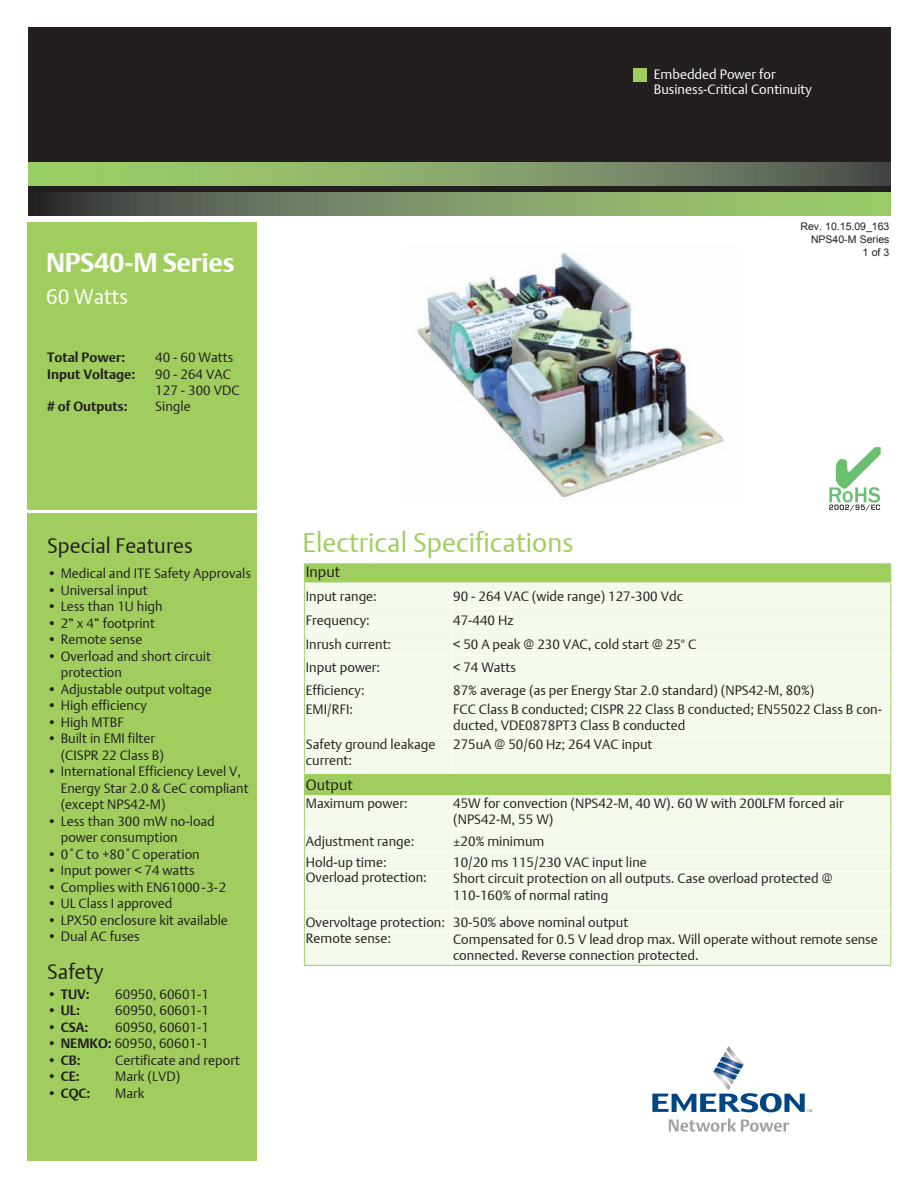
<style>
.page{position:relative;width:918px;height:1188px;background:#fff}
.page>*{position:absolute;margin:0;border:0;box-sizing:border-box;transform-origin:0 0}
.t1{font:27px "DTL Argo T Light";color:#a0ce5e}
.t2{font:700 27px "DTL Argo T";letter-spacing:-.01em;color:#fff}
.t3{font:21px "DTL Argo T Light";color:#231f20}
.t4{font:21px "DTL Argo T Light";color:#fff}
.t5{font:15px "DTL Argo T Light";color:#231f20}
.t6{font:13.5px/16.2px "DTL Argo T Light";color:#231f20}
.t7{font:700 13.5px "DTL Argo T";color:#231f20}
.t8{font:13.5px/15px "DTL Argo T Light";color:#fff}
.t9{font:10.5px/12.6px "Arial";color:#231f20;text-align:right}
.s1{font-family:"DTL Argo T";font-weight:700}
</style>
<div class="page">
<div style="left:28px;top:27px;width:863px;height:165px;background:#231f20"></div>
<div style="left:27px;top:223px;width:229px;height:938px;background:#a0ce5e"></div>
<svg style="left:29px;top:193px;width:862px;height:23px;background:#789061"></svg>
<svg style="left:28px;top:162px;width:863px;height:24px;background:#809e65"></svg>
<div style="left:633px;top:68px;width:13px;height:14px;background:#a0ce5e"></div>
<svg style="left:652px;top:1046px;width:160px;height:66px"></svg>
<svg style="left:669px;top:1118px;width:120px;height:14px"></svg>
<hr style="left:27px;top:510px;width:232px;height:3px;background:#fff">
<div style="left:305px;top:565px;width:586px;height:18px;background:#a0ce5e"></div>
<div style="left:305px;top:584px;width:586px;height:381px;background:#f4f9ed"></div>
<hr style="left:304px;top:564px;width:148px;height:1px;background:#a0ce5e">
<hr style="left:452px;top:564px;width:439px;height:1px;background:#a0ce5e">
<svg style="left:304px;top:565px;width:1px;height:137px"></svg>
<svg style="left:891px;top:564px;width:1px;height:138px"></svg>
<hr style="left:304px;top:702px;width:1px;height:35px;background:#a0ce5e">
<hr style="left:891px;top:702px;width:1px;height:35px;background:#a0ce5e">
<hr style="left:304px;top:737px;width:1px;height:36px;background:#a0ce5e">
<hr style="left:891px;top:737px;width:1px;height:36px;background:#a0ce5e">
<svg style="left:304px;top:774px;width:1px;height:22px"></svg>
<svg style="left:891px;top:773px;width:1px;height:23px"></svg>
<hr style="left:304px;top:796px;width:1px;height:34px;background:#a0ce5e">
<hr style="left:891px;top:796px;width:1px;height:34px;background:#a0ce5e">
<svg style="left:304px;top:831px;width:1px;height:40px"></svg>
<svg style="left:891px;top:830px;width:1px;height:42px"></svg>
<hr style="left:304px;top:872px;width:1px;height:39px;background:#a0ce5e">
<hr style="left:891px;top:872px;width:1px;height:39px;background:#a0ce5e">
<svg style="left:304px;top:912px;width:1px;height:20px"></svg>
<svg style="left:891px;top:911px;width:1px;height:21px"></svg>
<hr style="left:304px;top:932px;width:1px;height:33px;background:#a0ce5e">
<hr style="left:891px;top:932px;width:1px;height:33px;background:#a0ce5e">
<hr style="left:304px;top:965px;width:148px;height:1px;background:#a0ce5e">
<hr style="left:452px;top:965px;width:439px;height:1px;background:#a0ce5e">
<hr style="left:304px;top:583px;width:148px;height:1px;background:#fff">
<hr style="left:304px;top:608px;width:148px;height:1px;background:#fff">
<hr style="left:452px;top:608px;width:439px;height:1px;background:#fff">
<hr style="left:304px;top:632px;width:148px;height:1px;background:#fff">
<hr style="left:452px;top:632px;width:439px;height:1px;background:#fff">
<hr style="left:304px;top:655px;width:148px;height:1px;background:#fff">
<hr style="left:452px;top:655px;width:439px;height:1px;background:#fff">
<hr style="left:304px;top:678px;width:148px;height:1px;background:#fff">
<hr style="left:452px;top:678px;width:439px;height:1px;background:#fff">
<svg style="left:451px;top:584px;width:1px;height:118px"></svg>
<hr style="left:304px;top:702px;width:148px;height:1px;background:#fff">
<hr style="left:452px;top:702px;width:439px;height:1px;background:#fff">
<hr style="left:451px;top:702px;width:1px;height:35px;background:#fff">
<hr style="left:304px;top:737px;width:148px;height:1px;background:#fff">
<hr style="left:452px;top:737px;width:439px;height:1px;background:#fff">
<hr style="left:451px;top:737px;width:1px;height:36px;background:#fff">
<hr style="left:304px;top:773px;width:148px;height:1px;background:#fff">
<hr style="left:452px;top:773px;width:439px;height:1px;background:#fff">
<hr style="left:304px;top:796px;width:148px;height:1px;background:#fff">
<hr style="left:452px;top:796px;width:439px;height:1px;background:#fff">
<hr style="left:451px;top:796px;width:1px;height:34px;background:#fff">
<hr style="left:304px;top:830px;width:148px;height:1px;background:#fff">
<hr style="left:452px;top:830px;width:439px;height:1px;background:#fff">
<hr style="left:304px;top:851px;width:148px;height:1px;background:#fff">
<hr style="left:452px;top:851px;width:439px;height:1px;background:#fff">
<svg style="left:451px;top:831px;width:1px;height:40px"></svg>
<hr style="left:304px;top:871px;width:148px;height:1px;background:#fff">
<hr style="left:452px;top:871px;width:439px;height:1px;background:#fff">
<hr style="left:451px;top:872px;width:1px;height:39px;background:#fff">
<hr style="left:304px;top:911px;width:148px;height:1px;background:#fff">
<hr style="left:452px;top:911px;width:439px;height:1px;background:#fff">
<svg style="left:451px;top:912px;width:1px;height:20px"></svg>
<hr style="left:304px;top:932px;width:148px;height:1px;background:#fff">
<hr style="left:452px;top:932px;width:439px;height:1px;background:#fff">
<hr style="left:451px;top:932px;width:1px;height:33px;background:#fff">
<svg style="left:829px;top:447px;width:52px;height:64px"></svg>
<img style="left:417px;top:252px;width:307px;height:246px">
<h1 class="t2" style="left:46px;top:246px;width:190px">NPS40-M Series</h1>
<h2 class="t4" style="left:46px;top:284px;width:83px">60 Watts</h2>
<p class="t7" style="left:47px;top:350px;width:80px">Total Power:</p>
<p class="t6" style="left:155px;top:349px;width:79px">40 - 60 Watts</p>
<p class="t7" style="left:47px;top:366px;width:90px">Input Voltage:</p>
<p class="t6" style="left:155px;top:366px;width:86px">90 - 264 VAC<br>127 - 300 VDC</p>
<p class="t7" style="left:47px;top:398px;width:82px"># of Outputs:</p>
<p class="t6" style="left:155px;top:398px;width:37px">Single</p>
<h2 class="t3" style="left:47px;top:533px;width:147px">Special Features</h2>
<p class="t6" style="left:47px;top:565px;width:205px">• Medical and ITE Safety Approvals</p>
<p class="t6" style="left:47px;top:582px;width:102px">• Universal input</p>
<p class="t6" style="left:47px;top:598px;width:117px">• Less than 1U high</p>
<p class="t6" style="left:47px;top:615px;width:109px">• 2” x 4” footprint</p>
<p class="t6" style="left:47px;top:631px;width:97px">• Remote sense</p>
<p class="t6" style="left:61px;top:648px;width:152px;text-indent:-14px">• Overload and short circuit protection</p>
<p class="t6" style="left:47px;top:681px;width:166px">• Adjustable output voltage</p>
<p class="t6" style="left:47px;top:697px;width:101px">• High efficiency</p>
<p class="t6" style="left:47px;top:714px;width:78px">• High MTBF</p>
<p class="t6" style="left:61px;top:730px;width:105px;text-indent:-14px">• Built in EMI filter (CISPR 22 Class B)</p>
<p class="t6" style="left:61px;top:763px;width:189px;text-indent:-14px">• International Efficiency Level V,<br>Energy Star 2.0 &amp; CeC compliant (except NPS42-M)</p>
<p class="t6" style="left:61px;top:813px;width:156px;text-indent:-14px">• Less than 300 mW no-load power consumption</p>
<p class="t6" style="left:47px;top:846px;width:154px">• 0˚C to +80˚C operation</p>
<p class="t6" style="left:47px;top:862px;width:149px">• Input power &lt; 74 watts</p>
<p class="t6" style="left:47px;top:879px;width:181px">• Complies with EN61000-3-2</p>
<p class="t6" style="left:47px;top:895px;width:127px">• UL Class I approved</p>
<p class="t6" style="left:47px;top:912px;width:182px">• LPX50 enclosure kit available</p>
<p class="t6" style="left:47px;top:928px;width:94px">• Dual AC fuses</p>
<h2 class="t3" style="left:47px;top:959px;width:58px">Safety</h2>
<p class="t7" style="left:47px;top:986px;width:44px">• TUV:</p>
<p class="t6" style="left:115px;top:986px;width:95px">60950, 60601-1</p>
<p class="t7" style="left:47px;top:1003px;width:34px">• UL:</p>
<p class="t6" style="left:115px;top:1002px;width:95px">60950, 60601-1</p>
<p class="t7" style="left:47px;top:1019px;width:43px">• CSA:</p>
<p class="t6" style="left:115px;top:1019px;width:95px">60950, 60601-1</p>
<p class="t6" style="left:47px;top:1035px;width:163px"><span class="s1">• NEMKO:</span> 60950, 60601-1</p>
<p class="t7" style="left:47px;top:1052px;width:35px">• CB:</p>
<p class="t6" style="left:115px;top:1052px;width:126px">Certificate and report</p>
<p class="t7" style="left:47px;top:1069px;width:34px">• CE:</p>
<p class="t6" style="left:115px;top:1068px;width:67px">Mark (LVD)</p>
<p class="t7" style="left:47px;top:1085px;width:45px">• CQC:</p>
<p class="t6" style="left:115px;top:1085px;width:31px">Mark</p>
<p class="t8" style="left:654px;top:67px;width:160px">Embedded Power for<br>Business-Critical Continuity</p>
<h1 class="t1" style="left:303px;top:527px;width:272px">Electrical Specifications</h1>
<p class="t9" style="left:800px;top:221px;width:91px">Rev. 10.15.09_163<br>NPS40-M Series<br>1 of 3</p>
<p class="t5" style="left:306px;top:563px;width:36px">Input</p>
<p class="t6" style="left:306px;top:588px;width:73px">Input range:</p>
<p class="t6" style="left:453px;top:588px;width:231px">90 - 264 VAC (wide range) 127-300 Vdc</p>
<p class="t6" style="left:306px;top:612px;width:66px">Frequency:</p>
<p class="t6" style="left:453px;top:612px;width:62px">47-440 Hz</p>
<p class="t6" style="left:306px;top:636px;width:87px">Inrush current:</p>
<p class="t6" style="left:453px;top:636px;width:245px">&lt; 50 A peak @ 230 VAC, cold start @ 25° C</p>
<p class="t6" style="left:306px;top:659px;width:76px">Input power:</p>
<p class="t6" style="left:453px;top:659px;width:64px">&lt; 74 Watts</p>
<p class="t6" style="left:306px;top:682px;width:60px">Efficiency:</p>
<p class="t6" style="left:453px;top:682px;width:363px">87% average (as per Energy Star 2.0 standard) (NPS42-M, 80%)</p>
<p class="t6" style="left:306px;top:701px;width:49px">EMI/RFI:</p>
<p class="t6" style="left:453px;top:701px;width:430px">FCC Class B conducted; CISPR 22 Class B conducted; EN55022 Class B con&shy;ducted, VDE0878PT3 Class B conducted</p>
<p class="t6" style="left:306px;top:736px;width:131px">Safety ground leakage current:</p>
<p class="t6" style="left:453px;top:736px;width:201px">275uA @ 50/60 Hz; 264 VAC input</p>
<p class="t5" style="left:306px;top:776px;width:48px">Output</p>
<p class="t6" style="left:306px;top:795px;width:104px">Maximum power:</p>
<p class="t6" style="left:453px;top:795px;width:392px">45W for convection (NPS42-M, 40 W). 60 W with 200LFM forced air (NPS42-M, 55 W)</p>
<p class="t6" style="left:306px;top:833px;width:110px">Adjustment range:</p>
<p class="t6" style="left:453px;top:833px;width:93px">±20% minimum</p>
<p class="t6" style="left:306px;top:854px;width:82px">Hold-up time:</p>
<p class="t6" style="left:453px;top:854px;width:195px">10/20 ms 115/230 VAC input line</p>
<p class="t6" style="left:306px;top:869px;width:122px">Overload protection:</p>
<p class="t6" style="left:453px;top:870px;width:381px">Short circuit protection on all outputs. Case overload protected @<br>110-160% of normal rating</p>
<p class="t6" style="left:306px;top:914px;width:324px;line-height:15.6px">Overvoltage protection: 30-50% above nominal output<br>Remote sense:</p>
<p class="t6" style="left:453px;top:931px;width:426px">Compensated for 0.5 V lead drop max. Will operate without remote sense connected. Reverse connection protected.</p>
</div>
